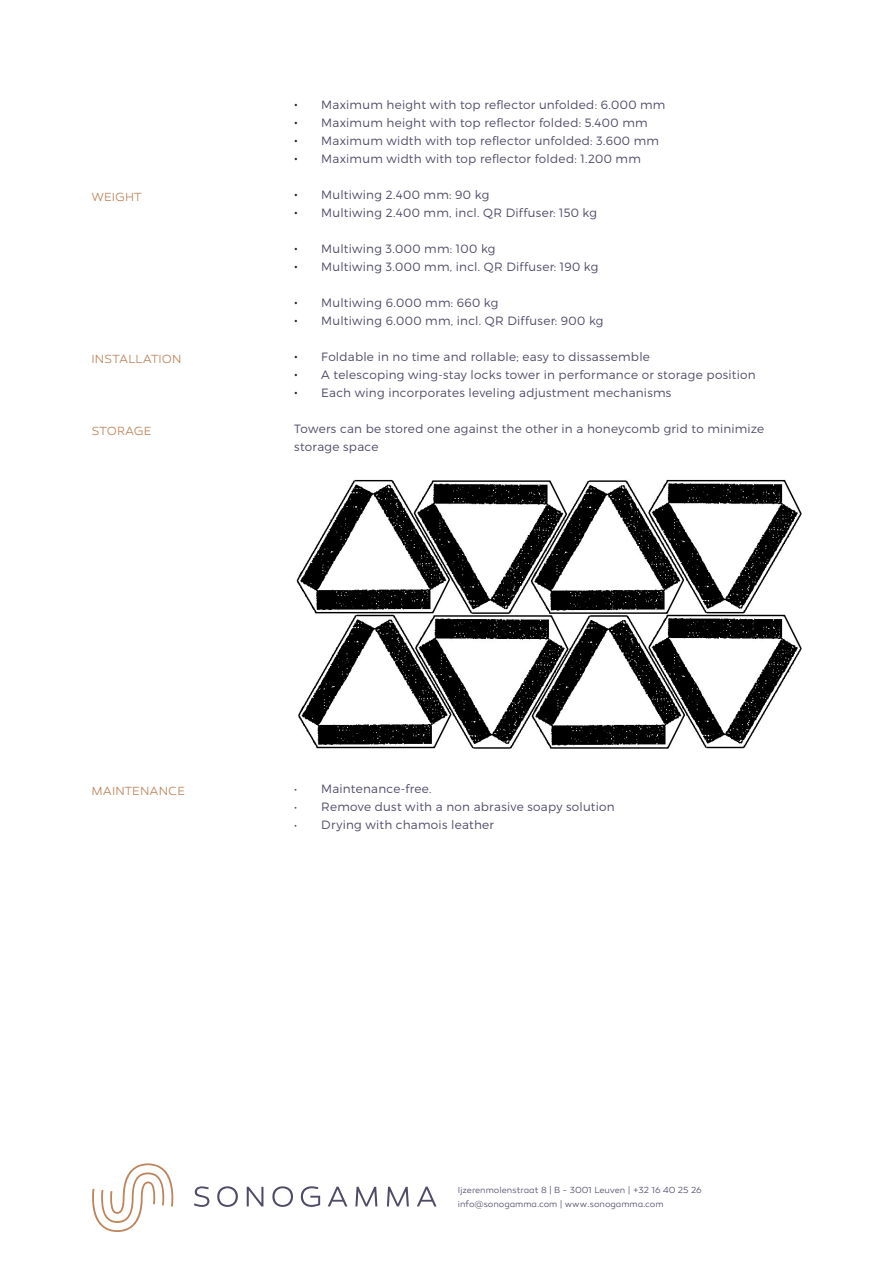
<style>
.page{position:relative;width:893px;height:1263px;background:#fff}
.page>*{position:absolute;margin:0;border:0;box-sizing:border-box;transform-origin:0 0}
.brood{font:300 12px/18px "Montserrat";letter-spacing:.02em;color:#514b68}
.brood-2{font:300 12px "Canaro";letter-spacing:.005em;color:#be855c}
.brood-3{font:300 12px "Canaro";letter-spacing:-.015em;color:#be855c}
.brood-4{font:300 9px "Canaro";letter-spacing:-.005em;color:#514b68}
.s1{font-size:15px;color:#231f20}
</style>
<div class="page">
<svg style="left:194px;top:1186px;width:15px;height:21px"></svg>
<svg style="left:217px;top:1186px;width:21px;height:21px"></svg>
<svg style="left:247px;top:1187px;width:16px;height:19px"></svg>
<svg style="left:272px;top:1186px;width:21px;height:21px"></svg>
<svg style="left:301px;top:1186px;width:19px;height:21px"></svg>
<svg style="left:328px;top:1186px;width:19px;height:20px"></svg>
<svg style="left:355px;top:1187px;width:22px;height:19px"></svg>
<svg style="left:387px;top:1187px;width:22px;height:19px"></svg>
<svg style="left:417px;top:1186px;width:20px;height:20px"></svg>
<svg style="left:92px;top:1163px;width:81px;height:69px"></svg>
<img style="left:296px;top:479px;width:505px;height:270px">
<p class="brood-2" style="left:91px;top:190px;width:52px">WEIGHT</p>
<p class="brood-2" style="left:91px;top:352px;width:91px">INSTALLATION</p>
<p class="brood-3" style="left:91px;top:424px;width:61px">STORAGE</p>
<p class="brood" style="left:294px;top:96px;width:373px"><span class="s1">•</span> Maximum height with top reflector unfolded: 6.000 mm</p>
<p class="brood" style="left:294px;top:114px;width:355px"><span class="s1">•</span> Maximum height with top reflector folded: 5.400 mm</p>
<p class="brood" style="left:294px;top:132px;width:366px"><span class="s1">•</span> Maximum width with top reflector unfolded: 3.600 mm</p>
<p class="brood" style="left:294px;top:150px;width:348px"><span class="s1">•</span> Maximum width with top reflector folded: 1.200 mm</p>
<p class="brood" style="left:294px;top:186px;width:197px"><span class="s1">•</span> Multiwing 2.400 mm: 90 kg</p>
<p class="brood" style="left:294px;top:204px;width:304px"><span class="s1">•</span> Multiwing 2.400 mm, incl. QR Diffuser: 150 kg</p>
<p class="brood" style="left:294px;top:240px;width:203px"><span class="s1">•</span> Multiwing 3.000 mm: 100 kg</p>
<p class="brood" style="left:294px;top:258px;width:306px"><span class="s1">•</span> Multiwing 3.000 mm, incl. QR Diffuser: 190 kg</p>
<p class="brood" style="left:294px;top:294px;width:206px"><span class="s1">•</span> Multiwing 6.000 mm: 660 kg</p>
<p class="brood" style="left:294px;top:312px;width:311px"><span class="s1">•</span> Multiwing 6.000 mm, incl. QR Diffuser: 900 kg</p>
<p class="brood" style="left:294px;top:348px;width:357px"><span class="s1">•</span> Foldable in no time and rollable; easy to dissassemble</p>
<p class="brood" style="left:294px;top:366px;width:463px"><span class="s1">•</span> A telescoping wing-stay locks tower in performance or storage position</p>
<p class="brood" style="left:294px;top:384px;width:379px"><span class="s1">•</span> Each wing incorporates leveling adjustment mechanisms</p>
<p class="brood" style="left:294px;top:420px;width:471px">Towers can be stored one against the other in a honeycomb grid to minimize storage space</p>
<p class="brood-2" style="left:91px;top:784px;width:95px">MAINTENANCE</p>
<p class="brood" style="left:294px;top:780px;width:139px">• Maintenance-free.</p>
<p class="brood" style="left:294px;top:798px;width:322px">• Remove dust with a non abrasive soapy solution</p>
<p class="brood" style="left:294px;top:816px;width:201px">• Drying with chamois leather</p>
<p class="brood-4" style="left:458px;top:1185px;width:245px">Ijzerenmolenstraat 8 | B - 3001 Leuven | +32 16 40 25 26</p>
<p class="brood-4" style="left:458px;top:1198px;width:207px">info@sonogamma.com | www.sonogamma.com</p>
</div>
